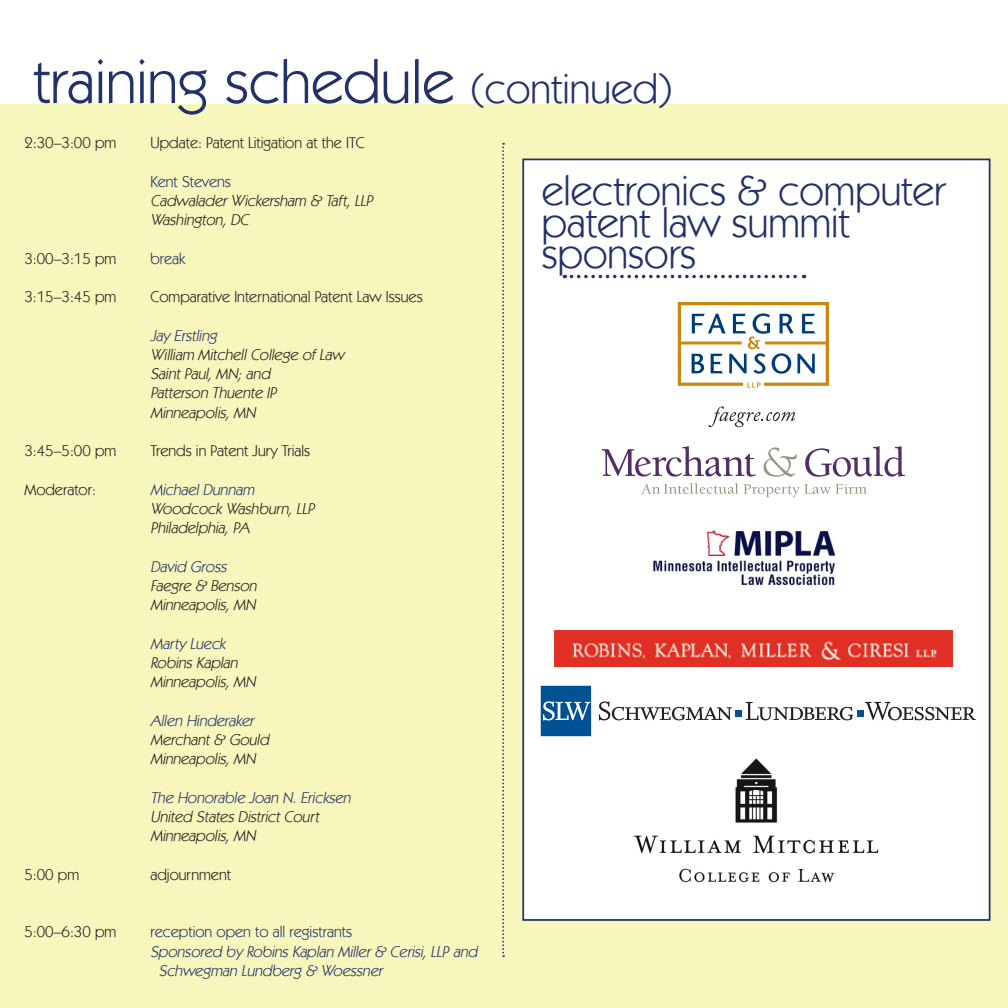
<style>
.page{position:relative;width:1008px;height:1008px;background:#fff}
.page>*{position:absolute;margin:0;border:0;box-sizing:border-box;transform-origin:0 0}
.t1{font:62.3px "Kabel IT Cby BT";color:#223268}
.t2{font:42px "Kabel IT Cby BT";color:#223268}
.t3{font:italic 15.75px "Kabel IT Cby BT";color:#231f20}
.t4{font:15.75px "Kabel IT Cby BT";color:#231f20}
.t5{font:italic 15.75px/19.2px "Kabel IT Cby BT";color:#223268}
.t6{font:15.75px "Kabel IT Cby BT";color:#223268}
.s1{font-size:42px}
</style>
<div class="page">
<div style="left:0;top:105px;width:1008px;height:903px;background:#f7f6bc"></div>
<svg style="left:502px;top:143px;width:2px;height:814px"></svg>
<div style="left:522px;top:159px;width:468px;height:762px;background:#fff;border:2px solid #223268"></div>
<svg style="left:571px;top:275px;width:234px;height:3px"></svg>
<svg style="left:678px;top:302px;width:151px;height:86px"></svg>
<svg style="left:709px;top:406px;width:86px;height:21px"></svg>
<svg style="left:602px;top:446px;width:154px;height:31px"></svg>
<svg style="left:764px;top:447px;width:33px;height:30px"></svg>
<svg style="left:805px;top:446px;width:100px;height:31px"></svg>
<svg style="left:641px;top:483px;width:226px;height:14px"></svg>
<div style="left:736px;top:710px;width:6px;height:7px;background:#005294"></div>
<div style="left:858px;top:710px;width:6px;height:7px;background:#005294"></div>
<svg style="left:599px;top:701px;width:133px;height:19px"></svg>
<svg style="left:746px;top:702px;width:107px;height:18px"></svg>
<svg style="left:865px;top:702px;width:111px;height:18px"></svg>
<svg style="left:541px;top:686px;width:50px;height:50px;background:#2067a1"></svg>
<img style="left:633px;top:758px;width:246px;height:125px">
<img style="left:554px;top:631px;width:398px;height:35px">
<svg style="left:653px;top:530px;width:183px;height:57px"></svg>
<p class="t1" style="left:33px;top:43px;width:640px">training schedule <span class="s1">(continued)</span></p>
<p class="t4" style="left:24px;top:133px;width:93px">2:30–3:00 pm</p>
<p class="t4" style="left:150px;top:133px;width:216px">Update: Patent Litigation at the ITC</p>
<p class="t6" style="left:150px;top:171px;width:82px">Kent Stevens</p>
<p class="t3" style="left:150px;top:191px;width:227px">CadwaladerWickersham &amp; Taft, LLP</p>
<p class="t3" style="left:150px;top:210px;width:103px">Washington, DC</p>
<p class="t4" style="left:24px;top:248px;width:93px">3:00–3:15 pm</p>
<p class="t6" style="left:150px;top:248px;width:36px">break</p>
<p class="t4" style="left:24px;top:287px;width:93px">3:15–3:45 pm</p>
<p class="t4" style="left:150px;top:287px;width:274px">Comparative International Patent Law Issues</p>
<p class="t5" style="left:150px;top:325px;width:68px">Jay Erstling</p>
<p class="t3" style="left:150px;top:345px;width:199px">William MitchellCollege of Law</p>
<p class="t3" style="left:150px;top:364px;width:124px">SaintPaul, MN;and</p>
<p class="t3" style="left:150px;top:383px;width:131px">Patterson Thuente IP</p>
<p class="t3" style="left:150px;top:402px;width:110px">Minneapolis, MN</p>
<p class="t4" style="left:24px;top:441px;width:93px">3:45–5:00 pm</p>
<p class="t4" style="left:150px;top:441px;width:161px">Trends in Patent Jury Trials</p>
<p class="t4" style="left:24px;top:479px;width:73px">Moderator:</p>
<p class="t5" style="left:150px;top:479px;width:109px">MichaelDunnam</p>
<p class="t3" style="left:150px;top:499px;width:169px">WoodcockWashburn, LLP</p>
<p class="t3" style="left:150px;top:518px;width:104px">Philadelphia, PA</p>
<p class="t5" style="left:150px;top:556px;width:81px">David Gross</p>
<p class="t3" style="left:150px;top:576px;width:111px">Faegre &amp; Benson</p>
<p class="t3" style="left:150px;top:595px;width:110px">Minneapolis, MN</p>
<p class="t5" style="left:150px;top:633px;width:80px">Marty Lueck</p>
<p class="t3" style="left:150px;top:653px;width:92px">RobinsKaplan</p>
<p class="t3" style="left:150px;top:672px;width:110px">Minneapolis, MN</p>
<p class="t5" style="left:150px;top:710px;width:108px">Allen Hinderaker</p>
<p class="t3" style="left:150px;top:730px;width:123px">Merchant&amp; Gould</p>
<p class="t3" style="left:150px;top:749px;width:110px">Minneapolis, MN</p>
<p class="t5" style="left:150px;top:787px;width:205px">The Honorable Joan N.Ericksen</p>
<p class="t3" style="left:150px;top:807px;width:174px">United StatesDistrictCourt</p>
<p class="t3" style="left:150px;top:826px;width:110px">Minneapolis, MN</p>
<p class="t4" style="left:24px;top:864px;width:56px">5:00 pm</p>
<p class="t4" style="left:150px;top:864px;width:82px">adjournment</p>
<p class="t2" style="left:542px;top:165px;width:405px">electronics &amp; computer</p>
<p class="t2" style="left:542px;top:196px;width:310px">patent law summit</p>
<p class="t2" style="left:542px;top:228px;width:156px">sponsors</p>
<p class="t4" style="left:24px;top:922px;width:93px">5:00–6:30 pm</p>
<p class="t6" style="left:150px;top:922px;width:203px">reception open to all registrants</p>
<p class="t5" style="left:159px;top:941px;width:323px;text-indent:-8px">Sponsored by RobinsKaplan Miller&amp; Cerisi, LLP and<br>Schwegman Lundberg &amp; Woessner</p>
</div>
